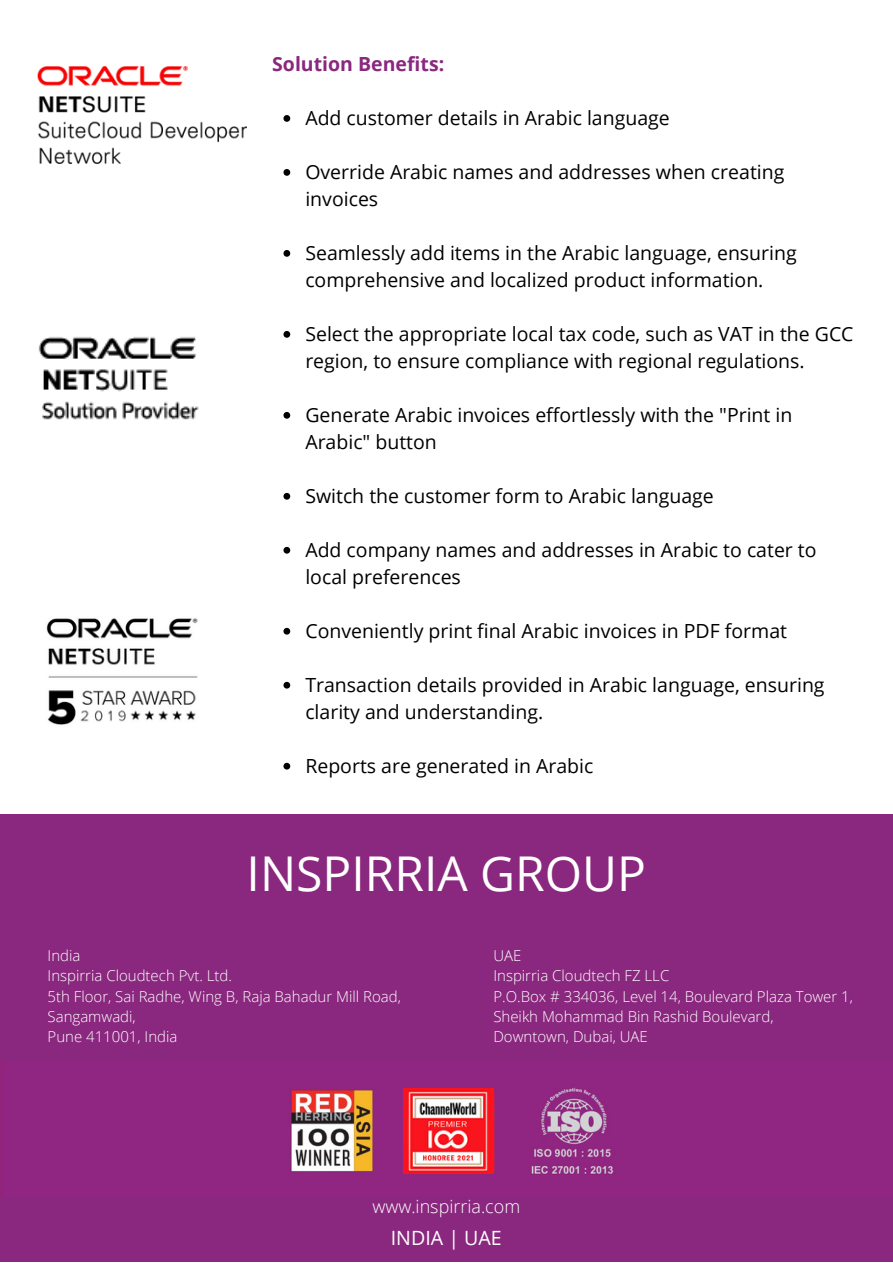
<style>
.page{position:relative;width:893px;height:1264px;background:#fff}
.page>*{position:absolute;margin:0;border:0;box-sizing:border-box;transform-origin:0 0}
.t1{font:48px "Open Sans";color:#fff}
.t2{font:19.65px "Open Sans";color:#fff}
.t3{font:19.5px/27px "Open Sans";color:#000}
.t4{font:700 19.5px "Open Sans";color:#8a277e}
.t5{font:300 18px "Open Sans";color:#fff}
.t6{font:300 15px "Open Sans";color:#fff}
</style>
<div class="page">
<img style="left:46px;top:618px;width:152px;height:107px">
<img style="left:38px;top:337px;width:161px;height:83px">
<div style="left:0;top:814px;width:892px;height:448px;background:#8a277e"></div>
<img style="left:287px;top:1087px;width:330px;height:88px">
<img style="left:37px;top:67px;width:210px;height:97px">
<img style="left:403px;top:1088px;width:90px;height:85px">
<svg style="left:283px;top:115px;width:7px;height:7px"></svg>
<svg style="left:283px;top:169px;width:7px;height:7px"></svg>
<svg style="left:283px;top:250px;width:7px;height:7px"></svg>
<svg style="left:283px;top:331px;width:7px;height:7px"></svg>
<svg style="left:283px;top:412px;width:7px;height:6px"></svg>
<svg style="left:283px;top:493px;width:7px;height:6px"></svg>
<svg style="left:283px;top:547px;width:7px;height:6px"></svg>
<svg style="left:283px;top:628px;width:7px;height:6px"></svg>
<svg style="left:283px;top:682px;width:7px;height:6px"></svg>
<svg style="left:283px;top:762px;width:7px;height:7px"></svg>
<p class="t4" style="left:272px;top:50px;width:173px">Solution Benefits:</p>
<p class="t3" style="left:305px;top:104px;width:366px">Add customer details in Arabic language</p>
<p class="t3" style="left:305px;top:158px;width:480px">Override Arabic names and addresses when creating invoices</p>
<p class="t3" style="left:305px;top:239px;width:493px">Seamlessly add items in the Arabic language, ensuring comprehensive and localized product information.</p>
<p class="t3" style="left:305px;top:320px;width:549px">Select the appropriate local tax code, such as VAT in the GCC region, to ensure compliance with regional regulations.</p>
<p class="t3" style="left:305px;top:401px;width:488px">Generate Arabic invoices effortlessly with the "Print in<br>Arabic" button</p>
<p class="t3" style="left:305px;top:482px;width:410px">Switch the customer form to Arabic language</p>
<p class="t3" style="left:305px;top:536px;width:512px">Add company names and addresses in Arabic to cater to local preferences</p>
<p class="t3" style="left:305px;top:617px;width:483px">Conveniently print final Arabic invoices in PDF format</p>
<p class="t3" style="left:305px;top:671px;width:520px">Transaction details provided in Arabic language, ensuring clarity and understanding.</p>
<p class="t3" style="left:305px;top:751px;width:289px">Reports are generated in Arabic</p>
<p class="t1" style="left:246px;top:839px;width:401px">INSPIRRIA GROUP</p>
<p class="t6" style="left:48px;top:945px;width:34px">India</p>
<p class="t6" style="left:48px;top:965px;width:186px">Inspirria Cloudtech Pvt. Ltd.</p>
<p class="t6" style="left:48px;top:985px;width:355px">5th Floor, Sai Radhe, Wing B, Raja Bahadur Mill Road,</p>
<p class="t6" style="left:48px;top:1005px;width:90px">Sangamwadi,</p>
<p class="t6" style="left:48px;top:1025px;width:131px">Pune 411001, India</p>
<p class="t6" style="left:493px;top:945px;width:30px">UAE</p>
<p class="t6" style="left:493px;top:965px;width:177px">Inspirria Cloudtech FZ LLC</p>
<p class="t6" style="left:493px;top:985px;width:361px">P.O.Box # 334036, Level 14, Boulevard Plaza Tower 1,</p>
<p class="t6" style="left:493px;top:1005px;width:282px">Sheikh Mohammad Bin Rashid Boulevard,</p>
<p class="t6" style="left:493px;top:1025px;width:156px">Downtown, Dubai, UAE</p>
<p class="t5" style="left:372px;top:1193px;width:149px">www.inspirria.com</p>
<p class="t2" style="left:391px;top:1223px;width:113px">INDIA | UAE</p>
</div>
